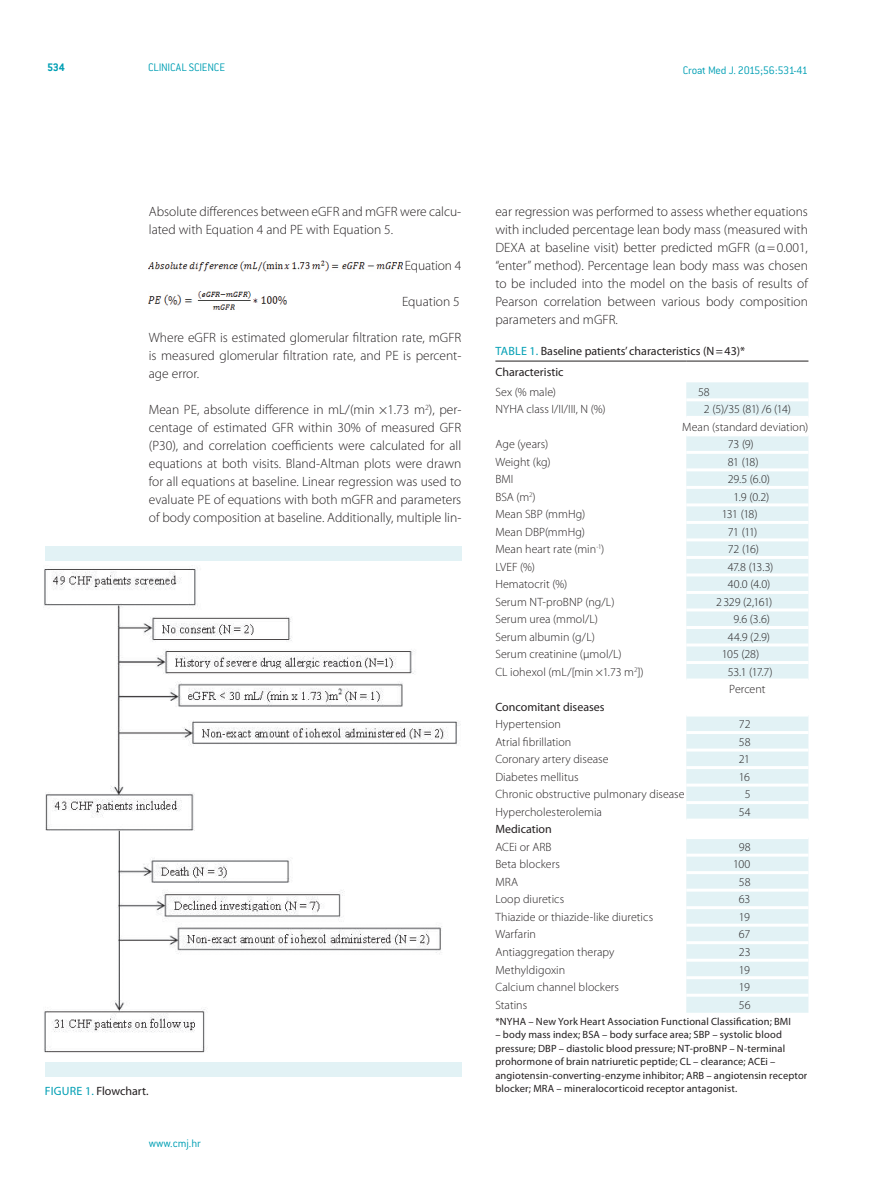
<style>
.page{position:relative;width:893px;height:1191px;background:#fff}
.page>*{position:absolute;margin:0;border:0;box-sizing:border-box;transform-origin:0 0}
.t1{font:300 13.5px/18px "Myriad Pro";color:#231f20;text-align:justify}
.t2{font:300 12px/17.5px "Myriad Pro";letter-spacing:.005em;color:#231f20;text-align:center}
.t3{font:12px/21.3px "Myriad Pro";color:#231f20}
.t4{font:300 12px "ITC Conduit LTCE";letter-spacing:-.015em;color:#009fb4}
.t5{font:700 12px "ITC Conduit LTCE";color:#009fb4}
.t6{font:10.5px/13.5px "Myriad Pro";letter-spacing:.01em;color:#231f20}
.s1{color:#009fb4}
</style>
<div class="page">
<img style="left:149px;top:261px;width:253px;height:11px">
<img style="left:149px;top:291px;width:138px;height:19px">
<img style="left:44px;top:568px;width:417px;height:485px">
<div style="left:45px;top:1062px;width:416px;height:15px;background:#e2f2f5"></div>
<div style="left:45px;top:546px;width:416px;height:15px;background:#e2f2f5"></div>
<svg style="left:686px;top:382px;width:122px;height:630px;background:#e3f2f5"></svg>
<svg style="left:686px;top:681px;width:122px;height:155px"></svg>
<hr style="left:686px;top:398px;width:122px;height:3px;background:#fff">
<hr style="left:686px;top:416px;width:122px;height:3px;background:#fff">
<hr style="left:686px;top:433px;width:122px;height:3px;background:#fff">
<hr style="left:686px;top:451px;width:122px;height:3px;background:#fff">
<hr style="left:686px;top:468px;width:122px;height:3px;background:#fff">
<hr style="left:686px;top:486px;width:122px;height:3px;background:#fff">
<hr style="left:686px;top:503px;width:122px;height:3px;background:#fff">
<hr style="left:686px;top:521px;width:122px;height:3px;background:#fff">
<hr style="left:686px;top:538px;width:122px;height:3px;background:#fff">
<hr style="left:686px;top:556px;width:122px;height:3px;background:#fff">
<hr style="left:686px;top:573px;width:122px;height:3px;background:#fff">
<hr style="left:686px;top:591px;width:122px;height:3px;background:#fff">
<hr style="left:686px;top:608px;width:122px;height:3px;background:#fff">
<hr style="left:686px;top:626px;width:122px;height:3px;background:#fff">
<hr style="left:686px;top:643px;width:122px;height:3px;background:#fff">
<hr style="left:686px;top:661px;width:122px;height:3px;background:#fff">
<hr style="left:686px;top:678px;width:122px;height:3px;background:#fff">
<hr style="left:686px;top:696px;width:122px;height:3px;background:#fff">
<hr style="left:686px;top:713px;width:122px;height:3px;background:#fff">
<hr style="left:686px;top:731px;width:122px;height:3px;background:#fff">
<hr style="left:686px;top:748px;width:122px;height:3px;background:#fff">
<hr style="left:686px;top:766px;width:122px;height:3px;background:#fff">
<hr style="left:686px;top:783px;width:122px;height:3px;background:#fff">
<hr style="left:686px;top:801px;width:122px;height:3px;background:#fff">
<hr style="left:686px;top:818px;width:122px;height:3px;background:#fff">
<hr style="left:686px;top:836px;width:122px;height:3px;background:#fff">
<hr style="left:686px;top:853px;width:122px;height:3px;background:#fff">
<hr style="left:686px;top:871px;width:122px;height:3px;background:#fff">
<hr style="left:686px;top:888px;width:122px;height:3px;background:#fff">
<hr style="left:686px;top:906px;width:122px;height:3px;background:#fff">
<hr style="left:686px;top:923px;width:122px;height:3px;background:#fff">
<hr style="left:686px;top:941px;width:122px;height:3px;background:#fff">
<hr style="left:686px;top:958px;width:122px;height:3px;background:#fff">
<hr style="left:686px;top:976px;width:122px;height:3px;background:#fff">
<hr style="left:686px;top:993px;width:122px;height:3px;background:#fff">
<hr style="left:495px;top:361px;width:191px;height:1px;background:#231f20">
<hr style="left:686px;top:361px;width:122px;height:1px;background:#231f20">
<p class="t5" style="left:47px;top:60px;width:19px">534</p>
<p class="t4" style="left:148px;top:61px;width:79px">CLINICAL SCIENCE</p>
<p class="t4" style="left:683px;top:63px;width:127px">Croat Med J. 2015;56:531-41</p>
<p class="t1" style="left:149px;top:202px;width:314px">Absolute differences between eGFR and mGFR were calcu&shy;lated with Equation 4 and PE with Equation 5.</p>
<p class="t1" style="left:405px;top:256px;width:58px">Equation 4</p>
<p class="t1" style="left:402px;top:292px;width:59px">Equation 5</p>
<p class="t1" style="left:149px;top:328px;width:314px">Where eGFR is estimated glomerular filtration rate, mGFR is measured glomerular filtration rate, and PE is percent&shy;age error.</p>
<p class="t1" style="left:149px;top:400px;width:314px">Mean PE, absolute difference in mL/(min ×1.73 m<sup>2</sup>), per&shy;centage of estimated GFR within 30% of measured GFR (P30), and correlation coefficients were calculated for all equations at both visits. Bland-Altman plots were drawn for all equations at baseline. Linear regression was used to evaluate PE of equations with both mGFR and parameters of body composition at baseline. Additionally, multiple lin-</p>
<p class="t3" style="left:45px;top:1080px;width:105px"><span class="s1">Fig ure 1.</span> Flowchart.</p>
<p class="t4" style="left:149px;top:1136px;width:54px">www.cmj.hr</p>
<p class="t1" style="left:495px;top:202px;width:314px">ear regression was performed to assess whether equations with included percentage lean body mass (measured with DEXA at baseline visit) better predicted mGFR (α=0.001, “enter” method). Percentage lean body mass was chosen to be included into the model on the basis of results of Pearson correlation between various body composition parameters and mGFR.</p>
<p class="t3" style="left:495px;top:340px;width:251px"><span class="s1">Table 1.</span> Baseline patients’ characteristics (N =43)*<br>Characteristic</p>
<p class="t2" style="left:495px;top:383px;width:62px">Sex (% male)</p>
<p class="t2" style="left:698px;top:383px;width:13px">58</p>
<p class="t2" style="left:495px;top:400px;width:112px">NYHA class I/II/III, N (%)</p>
<p class="t2" style="left:682px;top:400px;width:128px">2 (5)/35 (81) /6 (14)<br>Mean (standard deviation)</p>
<p class="t2" style="left:495px;top:435px;width:54px">Age (years)</p>
<p class="t2" style="left:728px;top:435px;width:28px">73 (9)</p>
<p class="t2" style="left:495px;top:453px;width:57px">Weight (kg)</p>
<p class="t2" style="left:728px;top:453px;width:32px">81 (18)</p>
<p class="t2" style="left:495px;top:470px;width:20px">BMI</p>
<p class="t2" style="left:728px;top:470px;width:44px">29.5 (6.0)</p>
<p class="t2" style="left:495px;top:488px;width:42px">BSA (m<sup>2</sup>)</p>
<p class="t2" style="left:734px;top:488px;width:37px">1.9 (0.2)</p>
<p class="t2" style="left:495px;top:505px;width:91px">Mean SBP (mmHg)</p>
<p class="t2" style="left:722px;top:505px;width:37px">131 (18)</p>
<p class="t2" style="left:495px;top:523px;width:91px">Mean DBP(mmHg)</p>
<p class="t2" style="left:728px;top:523px;width:31px">71 (11)</p>
<p class="t2" style="left:495px;top:540px;width:111px">Mean heart rate (min<sup>-1</sup>)</p>
<p class="t2" style="left:728px;top:540px;width:33px">72 (16)</p>
<p class="t2" style="left:495px;top:558px;width:41px">LVEF (%)</p>
<p class="t2" style="left:728px;top:558px;width:47px">47.8 (13.3)</p>
<p class="t2" style="left:495px;top:575px;width:73px">Hematocrit (%)</p>
<p class="t2" style="left:728px;top:575px;width:44px">40.0 (4.0)</p>
<p class="t2" style="left:495px;top:593px;width:121px">Serum NT-proBNP (ng/L)</p>
<p class="t2" style="left:716px;top:593px;width:58px">2 329 (2,161)</p>
<p class="t2" style="left:495px;top:610px;width:104px">Serum urea (mmol/L)</p>
<p class="t2" style="left:734px;top:610px;width:38px">9.6 (3.6)</p>
<p class="t2" style="left:495px;top:628px;width:101px">Serum albumin (g/L)</p>
<p class="t2" style="left:728px;top:628px;width:44px">44.9 (2.9)</p>
<p class="t2" style="left:495px;top:645px;width:128px">Serum creatinine (μmol/L)</p>
<p class="t2" style="left:722px;top:645px;width:39px">105 (28)</p>
<p class="t2" style="left:495px;top:663px;width:150px">CL iohexol (mL/[min ×1.73 m<sup>2</sup>])</p>
<p class="t2" style="left:728px;top:663px;width:46px;text-align:left">53.1 (17.7)<br>Percent</p>
<p class="t3" style="left:495px;top:696px;width:111px">Concomitant diseases</p>
<p class="t2" style="left:495px;top:715px;width:67px">Hypertension</p>
<p class="t2" style="left:739px;top:715px;width:13px">72</p>
<p class="t2" style="left:495px;top:733px;width:77px">Atrial fibrillation</p>
<p class="t2" style="left:739px;top:733px;width:13px">58</p>
<p class="t2" style="left:495px;top:750px;width:115px">Coronary artery disease</p>
<p class="t2" style="left:739px;top:750px;width:13px">21</p>
<p class="t2" style="left:495px;top:768px;width:85px">Diabetes mellitus</p>
<p class="t2" style="left:739px;top:768px;width:13px">16</p>
<p class="t2" style="left:495px;top:785px;width:191px">Chronic obstructive pulmonary disease</p>
<p class="t2" style="left:745px;top:785px;width:7px">5</p>
<p class="t2" style="left:495px;top:803px;width:108px">Hypercholesterolemia</p>
<p class="t2" style="left:739px;top:803px;width:13px">54</p>
<p class="t3" style="left:495px;top:818px;width:58px">Medication</p>
<p class="t2" style="left:495px;top:838px;width:58px">ACEi or ARB</p>
<p class="t2" style="left:739px;top:838px;width:13px">98</p>
<p class="t2" style="left:495px;top:855px;width:66px">Beta blockers</p>
<p class="t2" style="left:733px;top:855px;width:19px">100</p>
<p class="t2" style="left:495px;top:873px;width:24px">MRA</p>
<p class="t2" style="left:739px;top:873px;width:13px">58</p>
<p class="t2" style="left:495px;top:890px;width:70px">Loop diuretics</p>
<p class="t2" style="left:739px;top:890px;width:13px">63</p>
<p class="t2" style="left:495px;top:908px;width:159px">Thiazide or thiazide-like diuretics</p>
<p class="t2" style="left:739px;top:908px;width:12px">19</p>
<p class="t2" style="left:495px;top:925px;width:42px">Warfarin</p>
<p class="t2" style="left:739px;top:925px;width:13px">67</p>
<p class="t2" style="left:495px;top:943px;width:121px">Antiaggregation therapy</p>
<p class="t2" style="left:739px;top:943px;width:13px">23</p>
<p class="t2" style="left:495px;top:960px;width:71px">Methyldigoxin</p>
<p class="t2" style="left:739px;top:960px;width:12px">19</p>
<p class="t2" style="left:495px;top:978px;width:125px">Calcium channel blockers</p>
<p class="t2" style="left:739px;top:978px;width:12px">19</p>
<p class="t2" style="left:495px;top:995px;width:33px">Statins</p>
<p class="t2" style="left:739px;top:995px;width:13px">56</p>
<p class="t6" style="left:495px;top:1014px;width:297px">*NYHA – New York Heart Association Functional Classification; BMI</p>
<p class="t6" style="left:495px;top:1028px;width:313px">– body mass index; BSA – body surface area; SBP – systolic blood pressure; DBP – diastolic blood pressure; NT-proBN P – N-terminal prohormone of brain natriuretic peptide; CL – clearance; ACEi – angiotensin-converting-enzyme inhibitor; ARB – angiotensin receptor blocker; MRA – mineralocorticoid receptor antagonist.</p>
</div>
